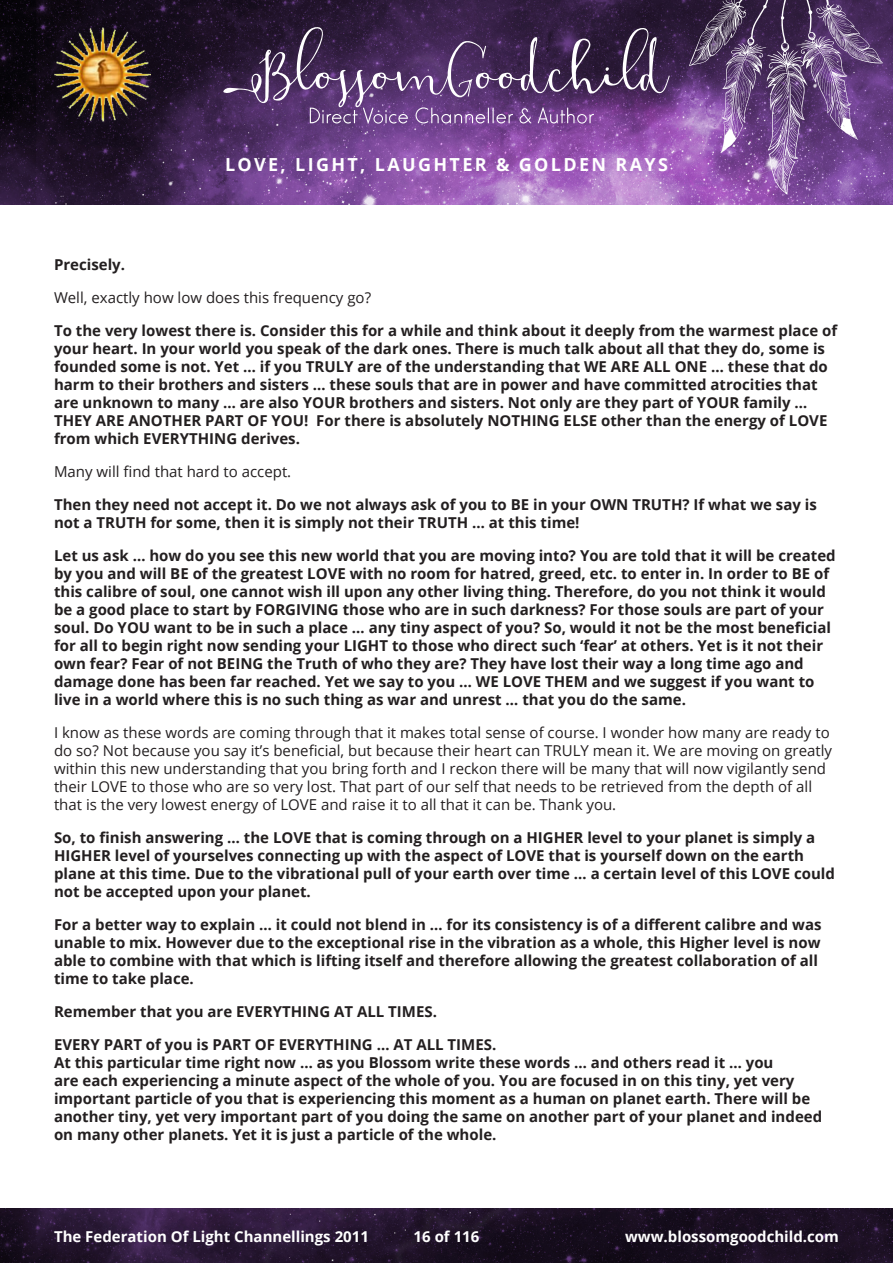
<style>
.page{position:relative;width:893px;height:1263px;background:#fff}
.page>*{position:absolute;margin:0;border:0;box-sizing:border-box;transform-origin:0 0}
.t1{font:700 18px "Open Sans";letter-spacing:.13em;color:#fff}
.bodytextbrown{font:700 15px/18px "Open Sans";color:#231f20}
.bodytextbrown-2{font:15px/18px "Open Sans";color:#231f20}
.t2{font:700 15px "Open Sans";color:#fff}
</style>
<div class="page">
<img style="left:0;top:0;width:893px;height:205px">
<svg style="left:223px;top:27px;width:447px;height:97px;background:#5a3f6c"></svg>
<img style="left:54px;top:27px;width:97px;height:97px">
<svg style="left:689px;top:0;width:194px;height:195px;background:#74528a"></svg>
<img style="left:0;top:1209px;width:893px;height:54px">
<p class="t1" style="left:225px;top:152px;width:444px">LOVE, LIGHT, LAUGHTER &amp; GOLDEN RAYS</p>
<p class="bodytextbrown" style="left:54px;top:255px;width:73px">Precisely.</p>
<p class="bodytextbrown-2" style="left:54px;top:288px;width:319px">Well, exactly how low does this frequency go?</p>
<p class="bodytextbrown" style="left:54px;top:321px;width:785px">To the very lowest there is. Consider this for a while and think about it deeply from the warmest place of your heart. In your world you speak of the dark ones. There is much talk about all that they do, some is founded some is not. Yet … if you TRULY are of the understanding that WE ARE ALL ONE … these that do harm to their brothers and sisters … these souls that are in power and have committed atrocities that are unknown to many … are also YOUR brothers and sisters. Not only are they part of YOUR family … THEY ARE ANOTHER PART OF YOU! For there is absolutely NOTHING ELSE other than the energy of LOVE from which EVERYTHING derives.</p>
<p class="bodytextbrown-2" style="left:54px;top:462px;width:239px">Many will find that hard to accept.</p>
<p class="bodytextbrown" style="left:54px;top:495px;width:764px">Then they need not accept it. Do we not always ask of you to BE in your OWN TRUTH? If what we say is not a TRUTH for some, then it is simply not their TRUTH … at this time!</p>
<p class="bodytextbrown" style="left:54px;top:546px;width:783px">Let us ask … how do you see this new world that you are moving into? You are told that it will be created by you and will BE of the greatest LOVE with no room for hatred, greed, etc. to enter in. In order to BE of this calibre of soul, one cannot wish ill upon any other living thing. Therefore, do you not think it would be a good place to start by FORGIVING those who are in such darkness? For those souls are part of your soul. Do YOU want to be in such a place … any tiny aspect of you? So, would it not be the most beneficial for all to begin right now sending your LIGHT to those who direct such ‘fear’ at others. Yet is it not their own fear? Fear of not BEING the Truth of who they are? They have lost their way a long time ago and damage done has been far reached. Yet we say to you … WE LOVE THEM and we suggest if you want to live in a world where this is no such thing as war and unrest … that you do the same.</p>
<p class="bodytextbrown-2" style="left:54px;top:723px;width:780px">I know as these words are coming through that it makes total sense of course. I wonder how many are ready to do so? Not because you say it’s beneficial, but because their heart can TRULY mean it. We are moving on greatly within this new understanding that you bring forth and I reckon there will be many that will now vigilantly send their LOVE to those who are so very lost. That part of our self that needs to be retrieved from the depth of all that is the very lowest energy of LOVE and raise it to all that it can be. Thank you.</p>
<p class="bodytextbrown" style="left:54px;top:828px;width:782px">So, to finish answering … the LOVE that is coming through on a HIGHER level to your planet is simply a HIGHER level of yourselves connecting up with the aspect of LOVE that is yourself down on the earth plane at this time. Due to the vibrational pull of your earth over time … a certain level of this LOVE could not be accepted upon your planet.</p>
<p class="bodytextbrown" style="left:54px;top:915px;width:769px">For a better way to explain … it could not blend in … for its consistency is of a different calibre and was unable to mix. However due to the exceptional rise in the vibration as a whole, this Higher level is now able to combine with that which is lifting itself and therefore allowing the greatest collaboration of all time to take place.</p>
<p class="bodytextbrown" style="left:54px;top:1002px;width:384px">Remember that you are EVERYTHING AT ALL TIMES.</p>
<p class="bodytextbrown" style="left:54px;top:1035px;width:770px">EVERY PART of you is PART OF EVERYTHING … AT ALL TIMES.<br>At this particular time right now … as you Blossom write these words … and others read it … you<br>are each experiencing a minute aspect of the whole of you. You are focused in on this tiny, yet very important particle of you that is experiencing this moment as a human on planet earth. There will be another tiny, yet very important part of you doing the same on another part of your planet and indeed on many other planets. Yet it is just a particle of the whole.</p>
<p class="t2" style="left:54px;top:1226px;width:316px">The Federation Of Light Channellings 2011</p>
<p class="t2" style="left:414px;top:1226px;width:67px">16 of 116</p>
<p class="t2" style="left:625px;top:1226px;width:215px">www.blossomgoodchild.com</p>
</div>
